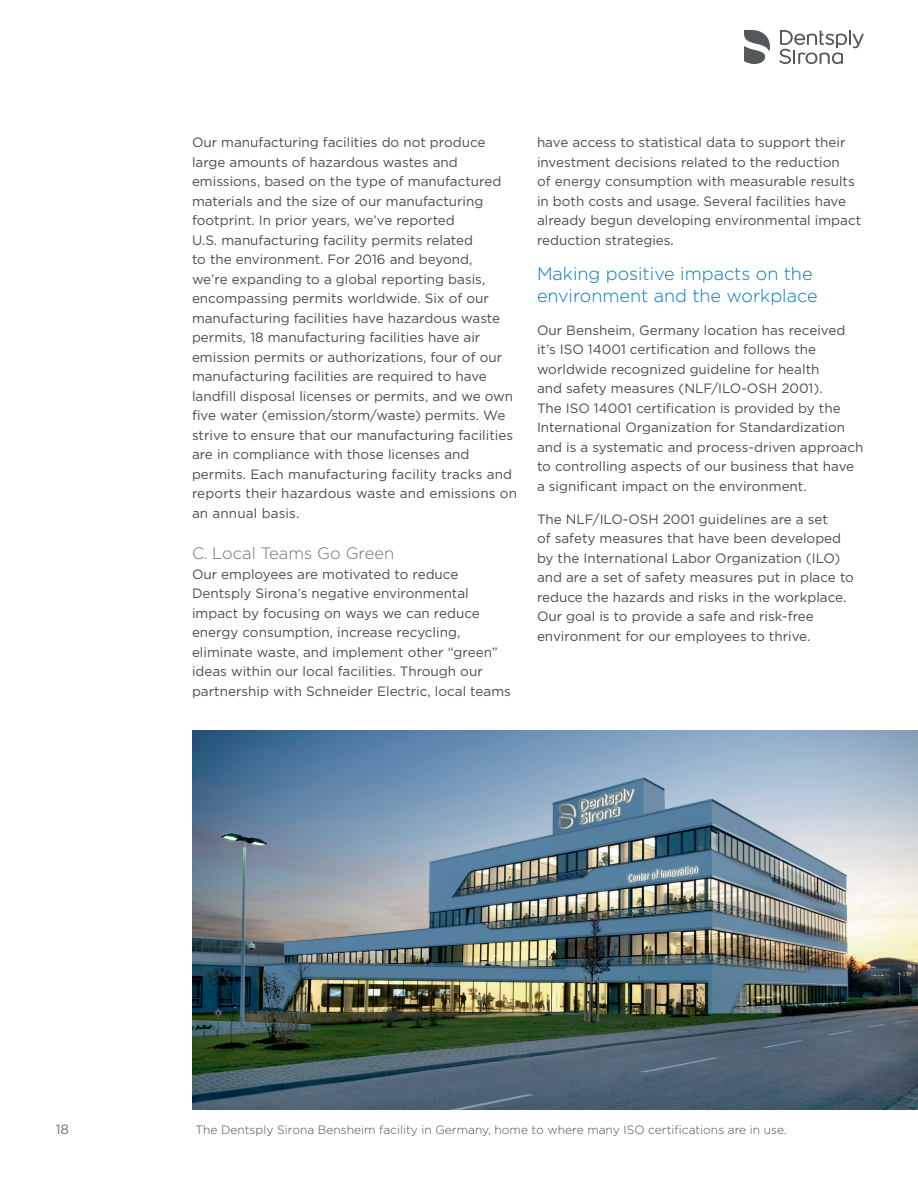
<style>
.page{position:relative;width:918px;height:1188px;background:#fff}
.page>*{position:absolute;margin:0;border:0;box-sizing:border-box;transform-origin:0 0}
.Body_Copy{font:300 18px/21.6px "Gotham";color:#0077c8}
.t1{font:300 16.5px "Gotham";color:#6d7174}
.Body_Copy-2{font:13.5px/19.5px "Gotham";color:#4b4c4d}
.t2{font:13.5px "Gotham";color:#6d7174}
.Photo_captions{font:300 12px "Gotham";color:#4b4c4d}
</style>
<div class="page">
<svg style="left:779px;top:30px;width:85px;height:34px"></svg>
<svg style="left:744px;top:30px;width:26px;height:34px"></svg>
<img style="left:192px;top:730px;width:726px;height:380px">
<p class="Body_Copy-2" style="left:192px;top:133px;width:327px">Our manufacturing facilities do not produce large amounts of hazardous wastes and emissions, based on the type of manufactured materials and the size of our manufacturing footprint. In prior years, we’ve reported<br>U.S. manufacturing facility permits related<br>to the environment. For 2016 and beyond,<br>we’re expanding to a global reporting basis, encompassing permits worldwide. Six of our manufacturing facilities have hazardous waste permits, 18 manufacturing facilities have air emission permits or authorizations, four of our manufacturing facilities are required to have landfill disposal licenses or permits, and we own five water (emission/storm/waste) permits. We strive to ensure that our manufacturing facilities are in compliance with those licenses and permits. Each manufacturing facility tracks and reports their hazardous waste and emissions on an annual basis.</p>
<p class="t1" style="left:192px;top:544px;width:204px">C. Local Teams Go Green</p>
<p class="Body_Copy-2" style="left:192px;top:564px;width:320px">Our employees are motivated to reduce Dentsply Sirona’s negative environmental impact by focusing on ways we can reduce energy consumption, increase recycling, eliminate waste, and implement other “green” ideas within our local facilities. Through our partnership with Schneider Electric, local teams</p>
<p class="Body_Copy-2" style="left:537px;top:133px;width:326px">have access to statistical data to support their investment decisions related to the reduction<br>of energy consumption with measurable results in both costs and usage. Several facilities have already begun developing environmental impact reduction strategies.</p>
<p class="Body_Copy" style="left:537px;top:263px;width:282px">Making positive impacts on the environment and the workplace</p>
<p class="Body_Copy-2" style="left:537px;top:320px;width:328px">Our Bensheim, Germany location has received it’s ISO 14001 certification and follows the worldwide recognized guideline for health<br>and safety measures (NLF/ILO-OSH 2001).<br>The ISO 14001 certification is provided by the International Organization for Standardization and is a systematic and process-driven approach to controlling aspects of our business that have a significant impact on the environment.</p>
<p class="Body_Copy-2" style="left:537px;top:509px;width:318px">The NLF/ILO-OSH 2001 guidelines are a set<br>of safety measures that have been developed by the International Labor Organization (ILO) and are a set of safety measures put in place to reduce the hazards and risks in the workplace.<br>Our goal is to provide a safe and risk-free environment for our employees to thrive.</p>
<p class="t2" style="left:56px;top:1122px;width:15px">18</p>
<p class="Photo_captions" style="left:196px;top:1124px;width:593px">The Dentsply Sirona Bensheim facility in Germany, home to where many ISO certifications are in use.</p>
</div>
